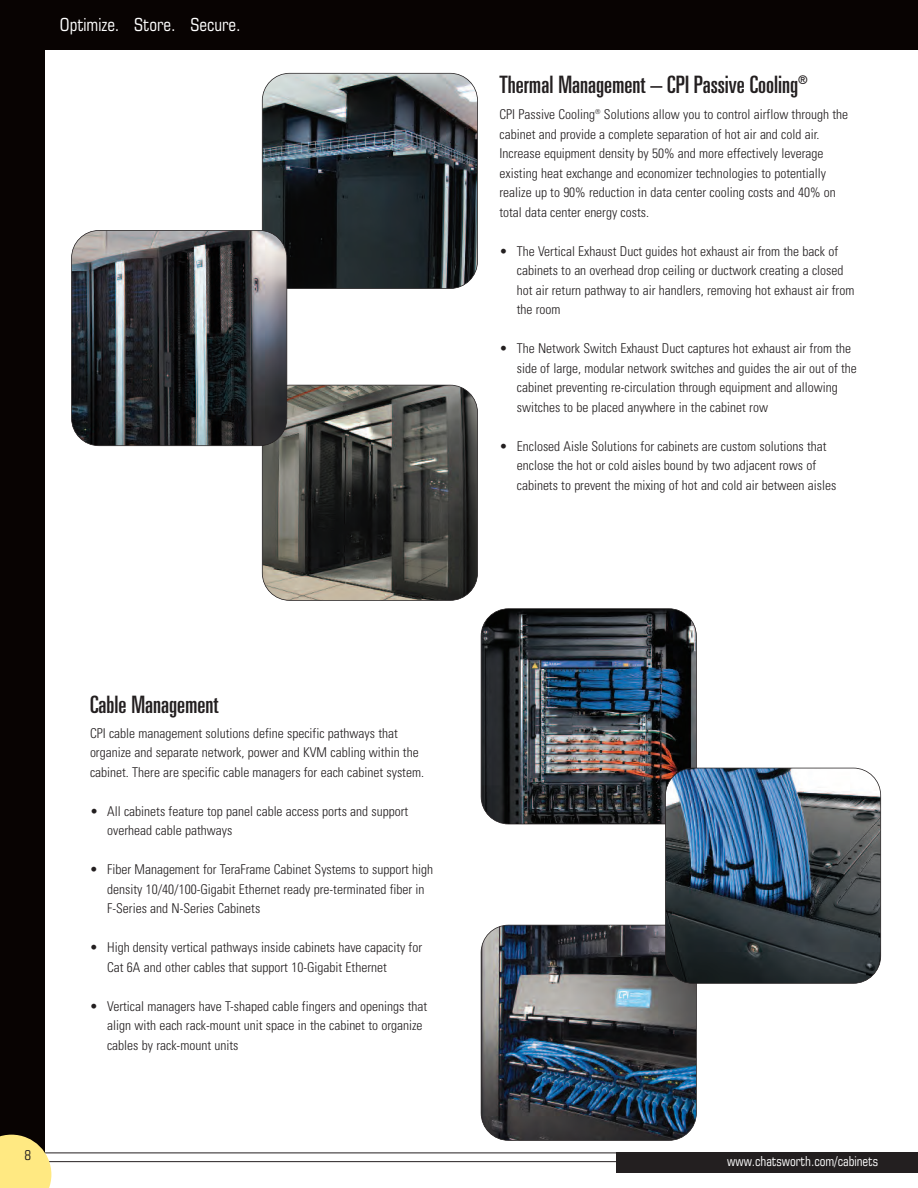
<style>
.page{position:relative;width:918px;height:1188px;background:#fff}
.page>*{position:absolute;margin:0;border:0;box-sizing:border-box;transform-origin:0 0}
.t1{font:ultra-condensed 24px "Univers LT Std";color:#231f20}
.t2{font:condensed 18px "Square 721 BT";color:#fff}
.t3{font:300 condensed 13.5px/19.5px "Univers LT Std";color:#231f20}
.t4{font:condensed 13.5px "Square 721 BT";color:#fff}
.t5{font:condensed 13.5px "Square 721 BT";color:#231f20}
</style>
<div class="page">
<div style="left:0;top:16px;width:45px;height:1172px;background:#080302"></div>
<div style="left:0;top:0;width:918px;height:50px;background:#080302"></div>
<img style="left:262px;top:73px;width:216px;height:216px;border-radius:27px">
<div style="left:262px;top:73px;width:216px;height:216px;border:2px solid #231f20;border-radius:28px"></div>
<img style="left:262px;top:385px;width:216px;height:215px;border-radius:27px">
<div style="left:262px;top:385px;width:216px;height:216px;border:2px solid #231f20;border-radius:28px"></div>
<img style="left:481px;top:609px;width:215px;height:215px;border-radius:27px">
<div style="left:481px;top:608px;width:216px;height:216px;border:2px solid #231f20;border-radius:28px"></div>
<img style="left:482px;top:925px;width:214px;height:215px;border-radius:27px">
<div style="left:481px;top:925px;width:216px;height:216px;border:2px solid #231f20;border-radius:28px"></div>
<hr style="left:33px;top:1153px;width:885px;height:1px;background:#231f20">
<hr style="left:11px;top:1161px;width:894px;height:1px;background:#231f20">
<div style="left:617px;top:1152px;width:301px;height:21px;background:#231f20"></div>
<svg style="left:0;top:1135px;width:51px;height:53px"></svg>
<div style="left:0;top:1148px;width:33px;height:33px;background:#ffe982"></div>
<img style="left:72px;top:230px;width:215px;height:216px;border-radius:27px">
<div style="left:71px;top:230px;width:216px;height:216px;border:2px solid #231f20;border-radius:28px"></div>
<img style="left:665px;top:768px;width:216px;height:215px;border-radius:27px">
<div style="left:665px;top:768px;width:216px;height:216px;border:2px solid #231f20;border-radius:28px"></div>
<h2 class="t2" style="left:60px;top:18px;width:182px">Optimize. Store. Secure.</h2>
<h1 class="t1" style="left:500px;top:75px;width:310px">Thermal Management – CPI Passive Cooling<sup>®</sup></h1>
<p class="t3" style="left:499px;top:106px;width:350px">CPI Passive Cooling<sup>®</sup> Solutions allow you to control airflow through the cabinet and provide a complete separation of hot air and cold air.<br>Increase equipment density by 50% and more effectively leverage existing heat exchange and economizer technologies to potentially realize up to 90% reduction in data center cooling costs and 40% on total data center energy costs.</p>
<p class="t3" style="left:517px;top:242px;width:339px;text-indent:-17px">• The Vertical Exhaust Duct guides hot exhaust air from the back of cabinets to an overhead drop ceiling or ductwork creating a closed hot air return pathway to air handlers, removing hot exhaust air from the room</p>
<p class="t3" style="left:517px;top:340px;width:342px;text-indent:-17px">• The Network Switch Exhaust Duct captures hot exhaust air from the side of large, modular network switches and guides the air out of the cabinet preventing re-circulation through equipment and allowing switches to be placed anywhere in the cabinet row</p>
<p class="t3" style="left:517px;top:437px;width:321px;text-indent:-17px">• Enclosed Aisle Solutions for cabinets are custom solutions that enclose the hot or cold aisles bound by two adjacent rows of cabinets to prevent the mixing of hot and cold air between aisles</p>
<p class="t5" style="left:24px;top:1150px;width:8px">8</p>
<h1 class="t1" style="left:90px;top:696px;width:130px">Cable Management</h1>
<p class="t3" style="left:90px;top:724px;width:336px">CPI cable management solutions define specific pathways that organize and separate network, power and KVM cabling within the cabinet. There are specific cable managers for each cabinet system.</p>
<p class="t3" style="left:107px;top:802px;width:303px;text-indent:-17px">• All cabinets feature top panel cable access ports and support overhead cable pathways</p>
<p class="t3" style="left:107px;top:861px;width:328px;text-indent:-17px">• Fiber Management for TeraFrame Cabinet Systems to support high density 10/40/100-Gigabit Ethernet ready pre-terminated fiber in<br>F-Series and N-Series Cabinets</p>
<p class="t3" style="left:107px;top:939px;width:317px;text-indent:-17px">• High density vertical pathways inside cabinets have capacity for<br>Cat 6A and other cables that support 10-Gigabit Ethernet</p>
<p class="t3" style="left:107px;top:997px;width:322px;text-indent:-17px">• Vertical managers have T-shaped cable fingers and openings that align with each rack-mount unit space in the cabinet to organize cables by rack-mount units</p>
<p class="t4" style="left:727px;top:1156px;width:153px">www.chatsworth.com/cabinets</p>
</div>
